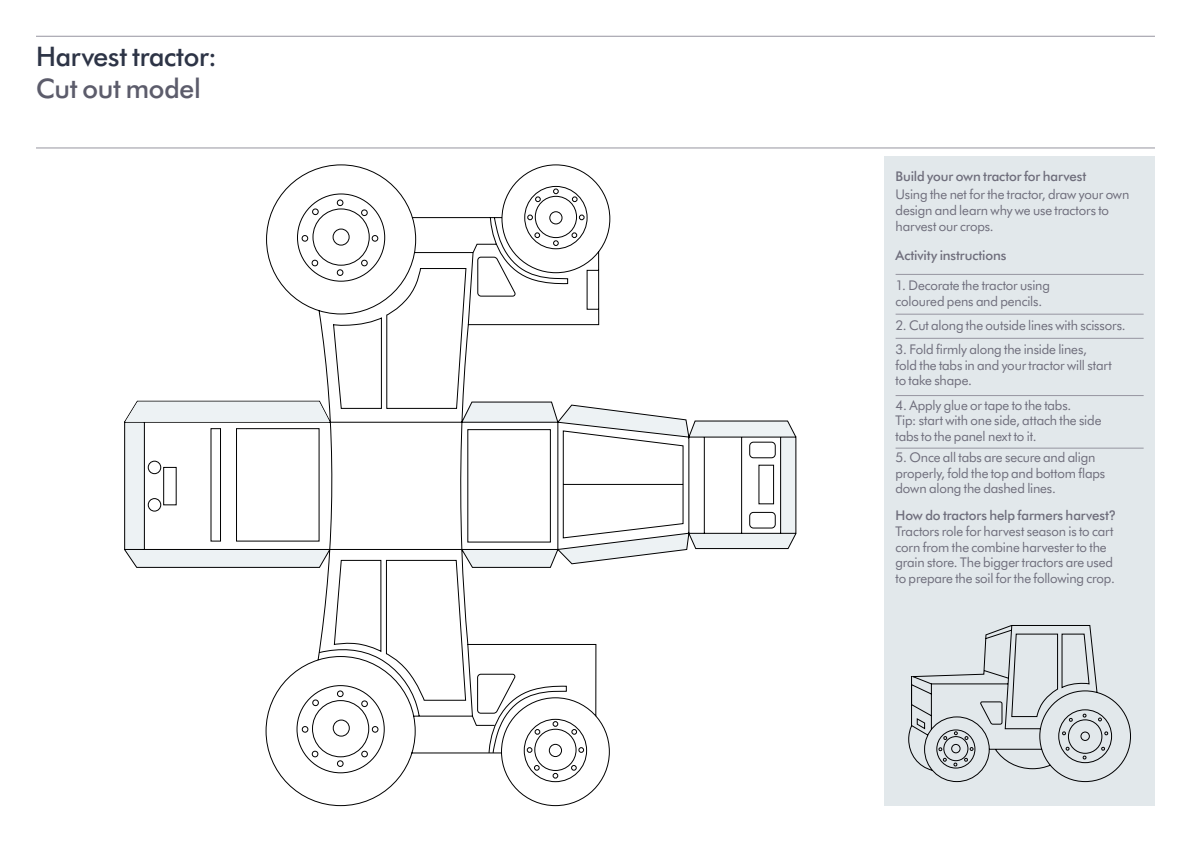
<style>
.page{position:relative;width:1191px;height:842px;background:#fff}
.page>*{position:absolute;margin:0;border:0;box-sizing:border-box;transform-origin:0 0}
.t1{font:500 27px "Dyson Futura";letter-spacing:-.01em;color:#2d3446}
.t2{font:500 27px "Dyson Futura";letter-spacing:-.01em;color:#5c5c6b}
.t3{font:13.4px/15.6px "Dyson Futura";letter-spacing:-.01em;color:#6f6e7c}
.t4{font:500 13.4px "Dyson Futura";letter-spacing:-.005em;color:#6f6e7c}
</style>
<div class="page">
<div style="left:884px;top:157px;width:271px;height:649px;background:#e2e8eb"></div>
<hr style="left:895px;top:274px;width:248px;height:1px;background:#9695a0">
<hr style="left:895px;top:314px;width:248px;height:1px;background:#9695a0">
<hr style="left:895px;top:338px;width:248px;height:1px;background:#9695a0">
<hr style="left:895px;top:395px;width:248px;height:1px;background:#9695a0">
<hr style="left:895px;top:448px;width:248px;height:1px;background:#9695a0">
<hr style="left:36px;top:148px;width:1119px;height:1px;background:#9695a0">
<svg style="left:124px;top:164px;width:673px;height:642px"></svg>
<svg style="left:908px;top:625px;width:223px;height:157px"></svg>
<div style="left:1080px;top:732px;width:9px;height:9px;border:1px solid #000001;border-radius:50%"></div>
<div style="left:125px;top:402px;width:205px;height:20px;background:#edf2f4"></div>
<hr style="left:36px;top:36px;width:1119px;height:1px;background:#9695a0">
<h1 class="t1" style="left:36px;top:38px;width:182px">Harvest tractor:</h1>
<h1 class="t2" style="left:36px;top:69px;width:166px">Cut out model</h1>
<p class="t4" style="left:895px;top:167px;width:192px">Build your own tractor for harvest</p>
<p class="t3" style="left:895px;top:186px;width:235px">Using the net for the tractor, draw your own design and learn why we use tractors to harvest our crops.</p>
<p class="t4" style="left:895px;top:246px;width:112px">Activity instructions</p>
<p class="t3" style="left:895px;top:277px;width:156px">1. Decorate the tractor using coloured pens and pencils.</p>
<p class="t3" style="left:895px;top:317px;width:232px">2. Cut along the outside lines with scissors.</p>
<p class="t3" style="left:895px;top:341px;width:218px">3. Fold firmly along the inside lines,<br>fold the tabs in and your tractor will start to take shape.</p>
<p class="t3" style="left:895px;top:396px;width:207px">4. Apply glue or tape to the tabs.<br>Tip: start with one side, attach the side tabs to the panel next to it.</p>
<p class="t3" style="left:895px;top:449px;width:211px">5. Once all tabs are secure and align properly, fold the top and bottom flaps down along the dashed lines.</p>
<p class="t4" style="left:895px;top:506px;width:222px">How do tractors help farmers harvest?</p>
<p class="t3" style="left:895px;top:523px;width:221px">Tractors role for harvest season is to cart corn from the combine harvester to the grain store. The bigger tractors are used to prepare the soil for the following crop.</p>
</div>
